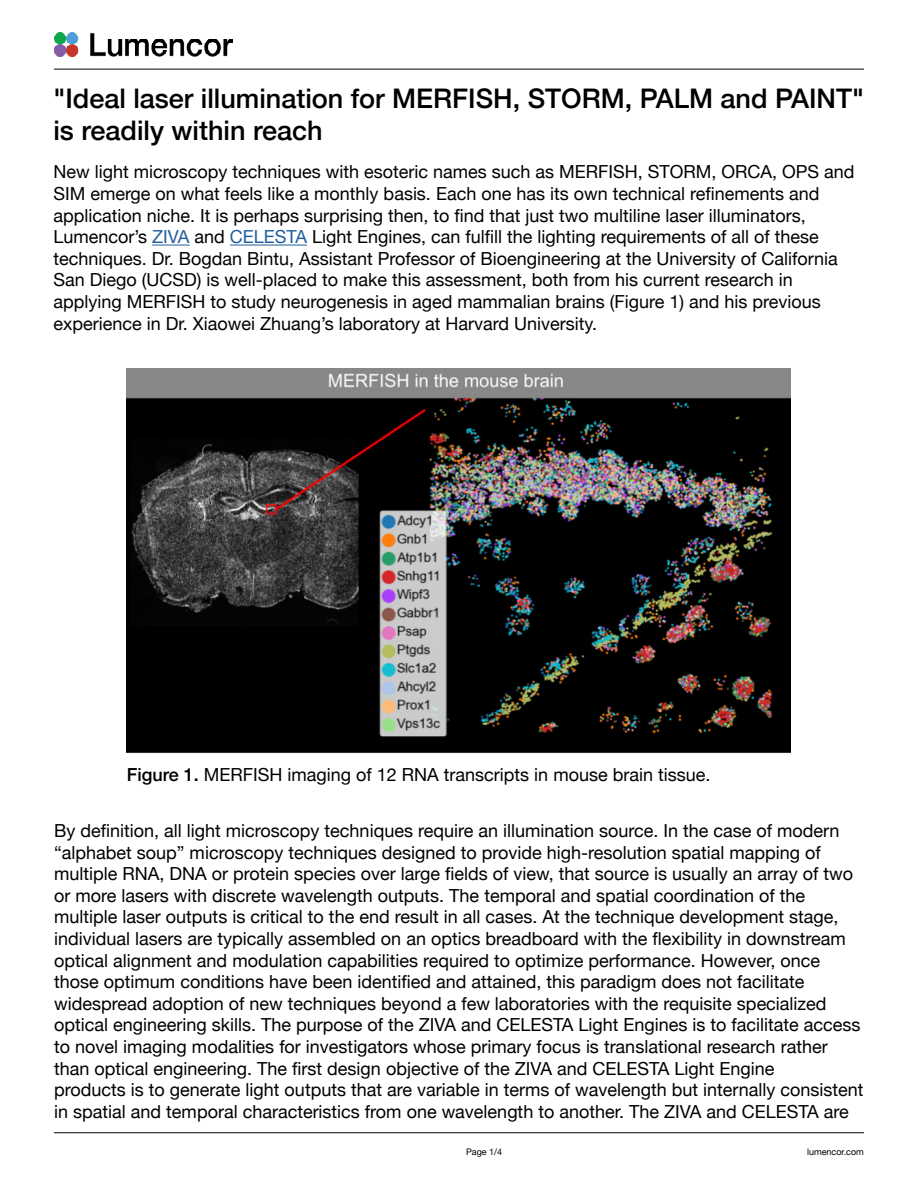
<style>
.page{position:relative;width:918px;height:1188px;background:#fff}
.page>*{position:absolute;margin:0;border:0;box-sizing:border-box;transform-origin:0 0}
.t1{font:500 27px/31.5px "Helvetica Neue";color:#000}
.t2{font:18px/21.6px "Helvetica Neue";color:#000}
.t3{font:9px "Helvetica Neue";color:#000}
.s1{color:#215e9e}
.s2{font-weight:500}
</style>
<div class="page">
<hr style="left:54px;top:1132px;width:810px;height:1px;background:#000">
<hr style="left:54px;top:69px;width:810px;height:1px;background:#000">
<img style="left:54px;top:32px;width:178px;height:25px">
<hr style="left:152px;top:245px;width:38px;height:1px;background:#215e9e">
<hr style="left:230px;top:245px;width:77px;height:1px;background:#215e9e">
<img style="left:127px;top:368px;width:663px;height:385px">
<h1 class="t1" style="left:53px;top:81px;width:812px">"Ideal laser illumination for MERFISH, STORM, PALM and PAINT" is readily within reach</h1>
<p class="t2" style="left:53px;top:162px;width:803px">New light microscopy techniques with esoteric names such as MERFISH, STORM, ORCA, OPS and SIM emerge on what feels like a monthly basis. Each one has its own technical refinements and application niche. It is perhaps surprising then, to find that just two multiline laser illuminators, Lumencor’s <span class="s1">ZIVA</span> and <span class="s1">CELESTA</span> Light Engines, can fulfill the lighting requirements of all of these techniques. Dr. Bogdan Bintu, Assistant Professor of Bioengineering at the University of California San Diego (UCSD) is well-placed to make this assessment, both from his current research in applying MERFISH to study neurogenesis in aged mammalian brains (Figure 1) and his previous experience in Dr. Xiaowei Zhuang’s laboratory at Harvard University.</p>
<p class="t2" style="left:127px;top:765px;width:585px"><span class="s2">Figure 1.</span> MERFISH imaging of 12 RNA transcripts in mouse brain tissue.</p>
<p class="t2" style="left:54px;top:821px;width:811px">By definition, all light microscopy techniques require an illumination source. In the case of modern “alphabet soup” microscopy techniques designed to provide high-resolution spatial mapping of multiple RNA, DNA or protein species over large fields of view, that source is usually an array of two or more lasers with discrete wavelength outputs. The temporal and spatial coordination of the multiple laser outputs is critical to the end result in all cases. At the technique development stage, individual lasers are typically assembled on an optics breadboard with the flexibility in downstream optical alignment and modulation capabilities required to optimize performance. However, once those optimum conditions have been identified and attained, this paradigm does not facilitate widespread adoption of new techniques beyond a few laboratories with the requisite specialized optical engineering skills. The purpose of the ZIVA and CELESTA Light Engines is to facilitate access to novel imaging modalities for investigators whose primary focus is translational research rather than optical engineering. The first design objective of the ZIVA and CELESTA Light Engine<br>products is to generate light outputs that are variable in terms of wavelength but internally consistent in spatial and temporal characteristics from one wavelength to another. The ZIVA and CELESTA are</p>
<p class="t3" style="left:466px;top:1145px;width:38px">Page 1/4</p>
<p class="t3" style="left:807px;top:1145px;width:58px">lumencor.com</p>
</div>
